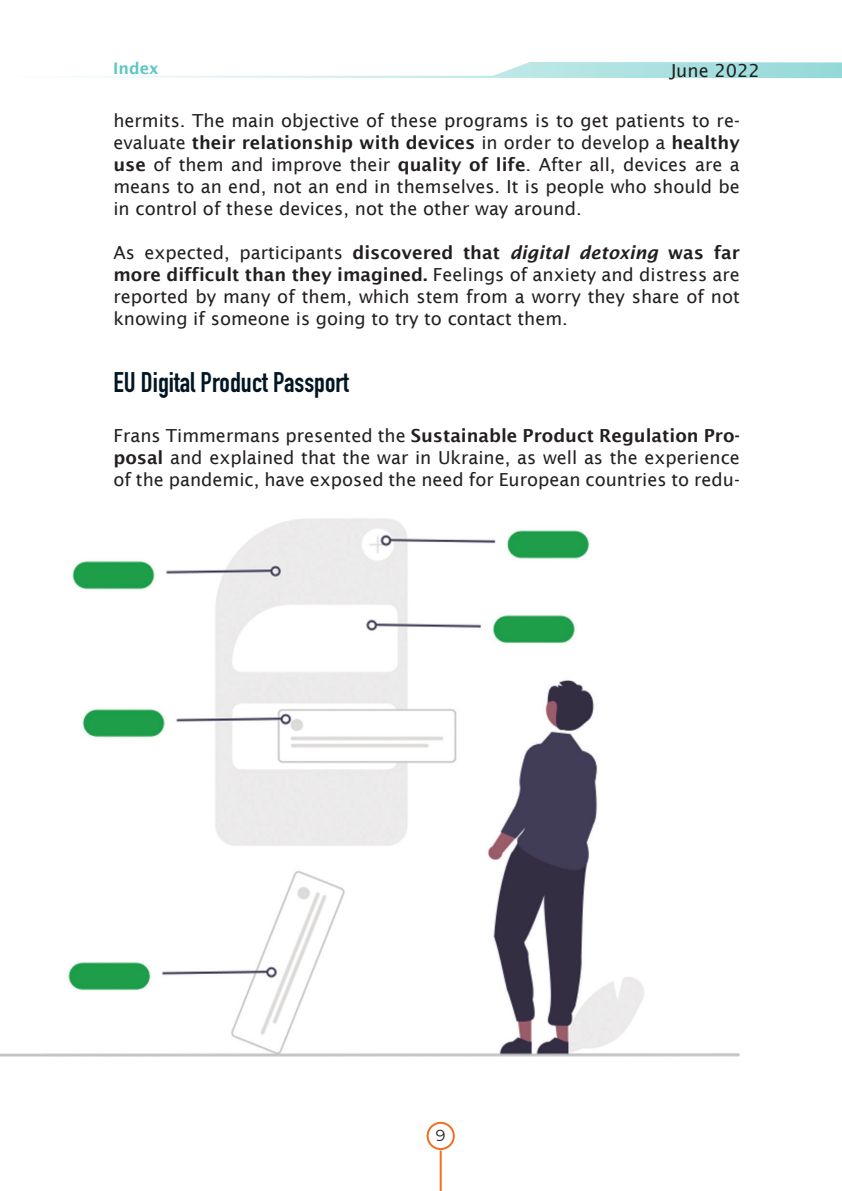
<style>
.page{position:relative;width:842px;height:1191px;background:#fff}
.page>*{position:absolute;margin:0;border:0;box-sizing:border-box;transform-origin:0 0}
.t1{font:700 28px "DIN Condensed";color:#011622}
.t2{font:18px/22px "Lucida Sans";color:#231f20;text-align:justify}
.t3{font:600 16px "Lucida Sans";color:#5cc5c5}
.t4{font:16px "Montserrat";color:#231f20}
.s1{font-weight:600}
.s2{font-weight:600;font-style:italic}
</style>
<div class="page">
<svg style="left:77px;top:62px;width:765px;height:16px"></svg>
<div style="left:427px;top:1121px;width:28px;height:29px;border:2px solid #f36e22;border-radius:50%"></div>
<hr style="left:440px;top:1150px;width:2px;height:41px;background:#f36e22">
<img style="left:0;top:518px;width:740px;height:539px">
<p class="t3" style="left:113px;top:59px;width:47px">Index</p>
<p class="t2" style="left:671px;top:59px;width:91px">June 2022</p>
<p class="t2" style="left:113px;top:110px;width:628px">hermits. The main objective of these programs is to get patients to re&shy;evaluate <span class="s1">their relationship with devices</span> in order to develop a <span class="s1">healthy use</span> of them and improve their <span class="s1">quality of life</span>. After all, devices are a means to an end, not an end in themselves. It is people who should be in control of these devices, not the other way around.</p>
<p class="t2" style="left:113px;top:242px;width:628px">As expected, participants <span class="s1">discovered that</span> <span class="s2">digital detoxing</span> <span class="s1">was far more difficult than they imagined.</span> Feelings of anxiety and distress are reported by many of them, which stem from a worry they share of not knowing if someone is going to try to contact them.</p>
<h1 class="t1" style="left:113px;top:364px;width:237px">EU Digital Product Passport</h1>
<p class="t2" style="left:113px;top:424px;width:628px">Frans Timmermans presented the <span class="s1">Sustainable Product Regulation Pro&shy;posal</span> and explained that the war in Ukraine, as well as the experience of the pandemic, have exposed the need for European countries to redu-</p>
<p class="t4" style="left:436px;top:1124px;width:11px">9</p>
</div>
